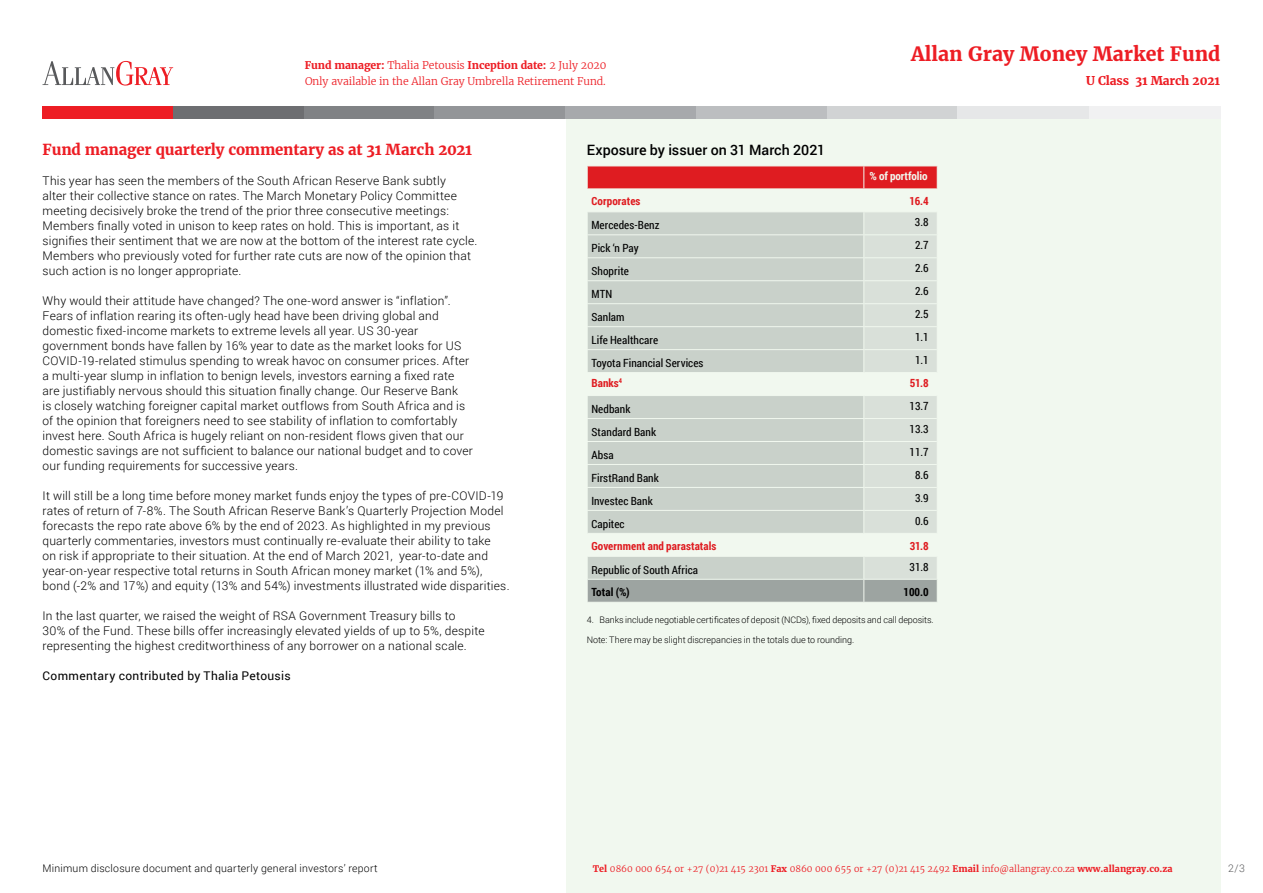
<style>
.page{position:relative;width:1263px;height:893px;background:#fff}
.page>*{position:absolute;margin:0;border:0;box-sizing:border-box;transform-origin:0 0}
.t1{font:700 19.5px "Merriweather";color:#ed1d24}
.t2{font:700 15px "Merriweather";letter-spacing:-.01em;color:#ed1d24}
.t3{font:500 14.25px "Roboto";color:#000}
.t4{font:300 12px/15px "Roboto";letter-spacing:.02em;color:#000}
.t5{font:12px "Roboto";letter-spacing:.025em;color:#000}
.t6{font:700 12px "Merriweather";letter-spacing:-.01em;color:#ed1d24}
.t7{font:11.25px "Roboto Condensed";letter-spacing:.005em;color:#000}
.t8{font:700 11.25px "Roboto Condensed";letter-spacing:.005em;color:#ed1d24}
.t9{font:700 11.25px "Roboto Condensed";color:#000}
.t10{font:700 11.25px "Roboto Condensed";letter-spacing:-.01em;color:#fff}
.t11{font:300 10.5px/16.5px "Merriweather";letter-spacing:-.01em;color:#ed1d24}
.t12{font:300 10.5px "Roboto";letter-spacing:.025em;color:#000}
.t13{font:300 10.5px "Roboto";color:#58595b}
.t14{font:300 9px/19.8px "Roboto";letter-spacing:-.01em;color:#000}
.t15{font:300 9px "Merriweather";color:#ed1d24}
.s1{font-weight:700}
</style>
<div class="page">
<div style="left:565px;top:119px;width:655px;height:774px;background:#f1f8ef"></div>
<hr style="left:587px;top:602px;width:277px;height:1px;background:#fff">
<hr style="left:864px;top:602px;width:74px;height:1px;background:#fff">
<svg style="left:587px;top:166px;width:351px;height:436px"></svg>
<div style="left:43px;top:106px;width:131px;height:13px;background:#ed1d24"></div>
<div style="left:1089px;top:106px;width:131px;height:13px;background:#f1f1f2"></div>
<div style="left:173px;top:106px;width:132px;height:13px;background:#6d6e71"></div>
<div style="left:304px;top:106px;width:131px;height:13px;background:#808285"></div>
<div style="left:435px;top:106px;width:131px;height:13px;background:#939598"></div>
<div style="left:565px;top:106px;width:132px;height:13px;background:#a7a9ac"></div>
<div style="left:696px;top:106px;width:132px;height:13px;background:#bcbec0"></div>
<div style="left:827px;top:106px;width:131px;height:13px;background:#d1d3d4"></div>
<div style="left:958px;top:106px;width:131px;height:13px;background:#e6e7e8"></div>
<svg style="left:43px;top:61px;width:130px;height:25px"></svg>
<p class="t11" style="left:305px;top:56px;width:303px"><span class="s1">Fund manager:</span> Thalia Petousis <span class="s1">Inception date:</span> 2 July 2020<br>Only available in the Allan Gray Umbrella Retirement Fund.</p>
<h1 class="t1" style="left:911px;top:41px;width:311px">Allan Gray Money Market Fund</h1>
<p class="t6" style="left:1086px;top:73px;width:136px">U Class 31 March 2021</p>
<p class="t2" style="left:43px;top:140px;width:431px">Fund manager quarterly commentary as at 31 March 2021</p>
<p class="t4" style="left:43px;top:173px;width:436px">This year has seen the members of the South African Reserve Bank subtly<br>alter their collective stance on rates. The March Monetary Policy Committee meeting decisively broke the trend of the prior three consecutive meetings:<br>Members finally voted in unison to keep rates on hold. This is important, as it signifies their sentiment that we are now at the bottom of the interest rate cycle.<br>Members who previously voted for further rate cuts are now of the opinion that such action is no longer appropriate.</p>
<p class="t4" style="left:43px;top:293px;width:432px">Why would their attitude have changed? The one-word answer is “inflation”.<br>Fears of inflation rearing its often-ugly head have been driving global and domestic fixed-income markets to extreme levels all year. US 30-year government bonds have fallen by 16% year to date as the market looks for US COVID-19-related stimulus spending to wreak havoc on consumer prices. After a multi-year slump in inflation to benign levels, investors earning a fixed rate are justifiably nervous should this situation finally change. Our Reserve Bank<br>is closely watching foreigner capital market outflows from South Africa and is of the opinion that foreigners need to see stability of inflation to comfortably invest here. South Africa is hugely reliant on non-resident flows given that our domestic savings are not sufficient to balance our national budget and to cover our funding requirements for successive years.</p>
<p class="t4" style="left:43px;top:488px;width:468px">It will still be a long time before money market funds enjoy the types of pre-COVID-19 rates of return of 7-8%. The South African Reserve Bank’s Quarterly Projection Model forecasts the repo rate above 6% by the end of 2023. As highlighted in my previous quarterly commentaries, investors must continually re-evaluate their ability to take<br>on risk if appropriate to their situation. At the end of March 2021, year-to-date and year-on-year respective total returns in South African money market (1% and 5%), bond (-2% and 17%) and equity (13% and 54%) investments illustrated wide disparities.</p>
<p class="t4" style="left:43px;top:608px;width:444px">In the last quarter, we raised the weight of RSA Government Treasury bills to<br>30% of the Fund. These bills offer increasingly elevated yields of up to 5%, despite representing the highest creditworthiness of any borrower on a national scale.</p>
<p class="t5" style="left:43px;top:667px;width:250px">Commentary contributed by Thalia Petousis</p>
<p class="t3" style="left:587px;top:140px;width:240px">Exposure by issuer on 31 March 2021</p>
<p class="t10" style="left:869px;top:168px;width:60px">% of portfolio</p>
<p class="t8" style="left:591px;top:193px;width:51px">Corporates</p>
<p class="t8" style="left:909px;top:193px;width:21px">16.4</p>
<p class="t7" style="left:591px;top:217px;width:69px">Mercedes-Benz</p>
<p class="t7" style="left:915px;top:214px;width:15px">3.8</p>
<p class="t7" style="left:591px;top:240px;width:49px">Pick ‘n Pay</p>
<p class="t7" style="left:915px;top:237px;width:15px">2.7</p>
<p class="t7" style="left:591px;top:263px;width:39px">Shoprite</p>
<p class="t7" style="left:915px;top:260px;width:15px">2.6</p>
<p class="t7" style="left:591px;top:286px;width:22px">MTN</p>
<p class="t7" style="left:915px;top:283px;width:15px">2.6</p>
<p class="t7" style="left:591px;top:309px;width:35px">Sanlam</p>
<p class="t7" style="left:915px;top:306px;width:15px">2.5</p>
<p class="t7" style="left:591px;top:332px;width:68px">Life Healthcare</p>
<p class="t7" style="left:915px;top:329px;width:15px">1.1</p>
<p class="t7" style="left:591px;top:355px;width:114px">Toyota Financial Services</p>
<p class="t7" style="left:915px;top:352px;width:15px">1.1</p>
<p class="t8" style="left:591px;top:375px;width:32px">Banks<sup>4</sup></p>
<p class="t8" style="left:910px;top:375px;width:20px">51.8</p>
<p class="t7" style="left:591px;top:401px;width:41px">Nedbank</p>
<p class="t7" style="left:909px;top:398px;width:21px">13.7</p>
<p class="t7" style="left:591px;top:424px;width:66px">Standard Bank</p>
<p class="t7" style="left:909px;top:421px;width:21px">13.3</p>
<p class="t7" style="left:591px;top:447px;width:24px">Absa</p>
<p class="t7" style="left:909px;top:444px;width:21px">11.7</p>
<p class="t7" style="left:591px;top:470px;width:69px">FirstRand Bank</p>
<p class="t7" style="left:915px;top:467px;width:15px">8.6</p>
<p class="t7" style="left:591px;top:493px;width:63px">Investec Bank</p>
<p class="t7" style="left:915px;top:490px;width:15px">3.9</p>
<p class="t7" style="left:591px;top:516px;width:35px">Capitec</p>
<p class="t7" style="left:915px;top:513px;width:15px">0.6</p>
<p class="t8" style="left:591px;top:538px;width:127px">Government and parastatals</p>
<p class="t8" style="left:910px;top:538px;width:21px">31.8</p>
<p class="t7" style="left:591px;top:562px;width:108px">Republic of South Africa</p>
<p class="t7" style="left:909px;top:559px;width:21px">31.8</p>
<p class="t9" style="left:591px;top:584px;width:40px">Total (%)</p>
<p class="t9" style="left:903px;top:584px;width:27px">100.0</p>
<p class="t14" style="left:587px;top:609px;width:348px">4. Banks include negotiable certificates of deposit (NCDs), fixed deposits and call deposits.<br>Note: There may be slight discrepancies in the totals due to rounding.</p>
<p class="t12" style="left:43px;top:861px;width:337px">Minimum disclosure document and quarterly general investors’ report</p>
<p class="t15" style="left:593px;top:862px;width:581px"><span class="s1">Tel</span> 0860 000 654 or +27 (0)21 415 2301 <span class="s1">Fax</span> 0860 000 655 or +27 (0)21 415 2492 <span class="s1">Email</span> info@allangray.co.za <span class="s1">www.allangray.co.za</span></p>
<p class="t13" style="left:1228px;top:861px;width:18px">2/3</p>
</div>
